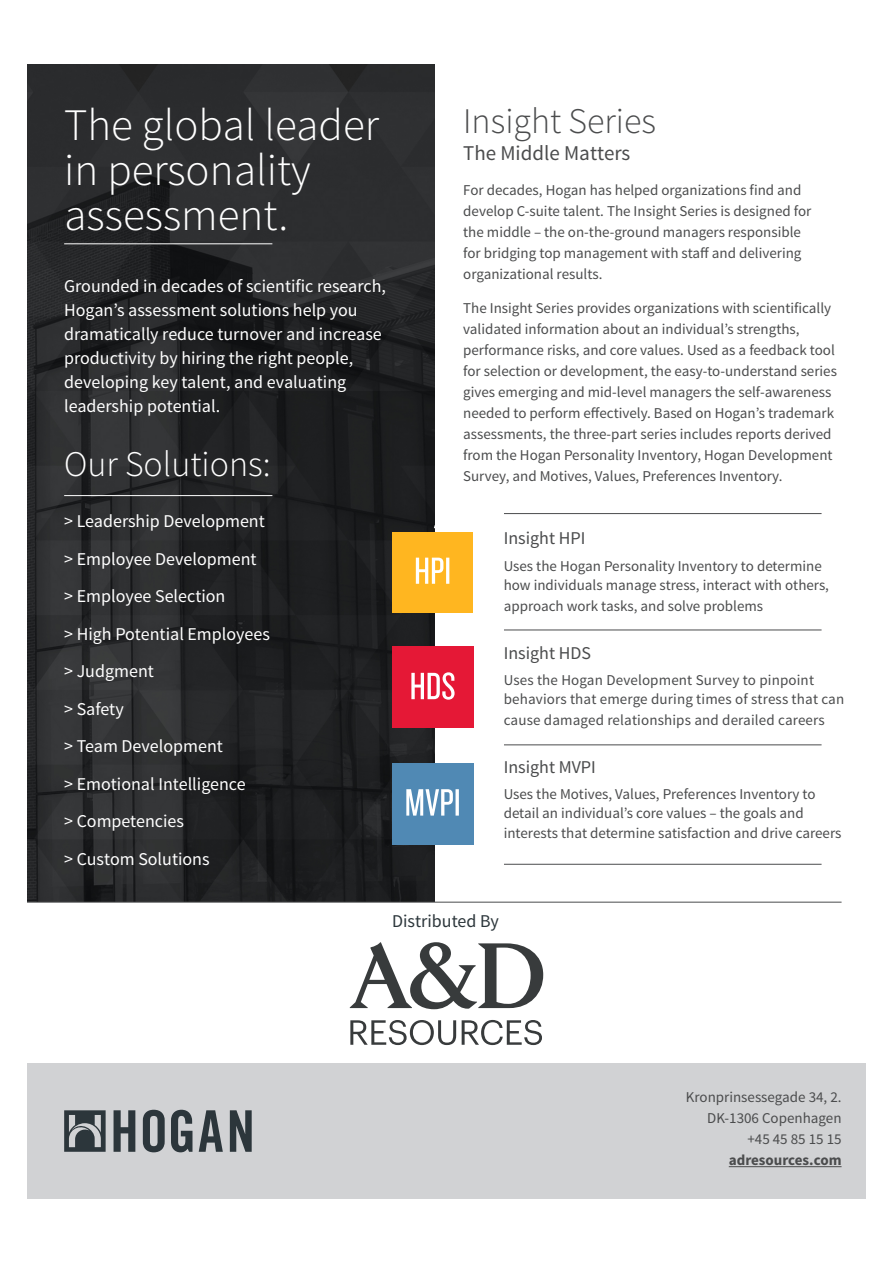
<style>
.page{position:relative;width:893px;height:1263px;background:#fff}
.page>*{position:absolute;margin:0;border:0;box-sizing:border-box;transform-origin:0 0}
.t1{font:300 45px/45px "Source Sans Pro";color:#fff}
.t2{font:300 36px "Source Sans Pro";color:#fff}
.t3{font:300 36px "Source Sans Pro";color:#4b4c4d}
.t4{font:21px "Source Sans Pro";color:#4b4c4d}
.t5{font:18px/24px "Source Sans Pro";color:#fff}
.t6{font:18px "Source Sans Pro";color:#4b4c4d}
.t7{font:18px "Source Sans Pro";color:#2c363b}
.t8{font:15px/21px "Source Sans Pro";color:#4b4c4d}
.t9{font:700 15px "Source Sans Pro";color:#4b4c4d}
</style>
<div class="page">
<img style="left:27px;top:64px;width:407px;height:837px">
<div style="left:27px;top:1063px;width:839px;height:135px;background:#d1d2d4"></div>
<hr style="left:64px;top:243px;width:208px;height:1px;background:#fff">
<hr style="left:504px;top:630px;width:318px;height:1px;background:#4b4c4d">
<hr style="left:504px;top:744px;width:318px;height:1px;background:#4b4c4d">
<hr style="left:504px;top:864px;width:318px;height:1px;background:#4b4c4d">
<svg style="left:64px;top:1110px;width:42px;height:42px"></svg>
<svg style="left:114px;top:1110px;width:138px;height:42px"></svg>
<hr style="left:729px;top:1166px;width:113px;height:1px;background:#4b4c4d">
<svg style="left:433px;top:524px;width:6px;height:9px"></svg>
<hr style="left:64px;top:495px;width:208px;height:1px;background:#fff">
<hr style="left:504px;top:513px;width:318px;height:1px;background:#4b4c4d">
<div style="left:392px;top:533px;width:81px;height:80px;background:#ffb620"></div>
<svg style="left:416px;top:558px;width:33px;height:26px"></svg>
<div style="left:392px;top:646px;width:81px;height:81px;background:#e51836"></div>
<svg style="left:411px;top:672px;width:44px;height:28px"></svg>
<div style="left:392px;top:763px;width:81px;height:81px;background:#5089b4"></div>
<svg style="left:406px;top:789px;width:53px;height:27px"></svg>
<hr style="left:27px;top:902px;width:815px;height:1px;background:#4b4c4d">
<svg style="left:350px;top:942px;width:193px;height:67px"></svg>
<svg style="left:350px;top:1020px;width:106px;height:25px"></svg>
<svg style="left:462px;top:1020px;width:80px;height:25px"></svg>
<p class="t1" style="left:64px;top:103px;width:316px">The global leader in personality assessment.</p>
<p class="t5" style="left:64px;top:274px;width:323px">Grounded in decades of scientific research, Hogan’s assessment solutions help you dramatically reduce turnover and increase productivity by hiring the right people, developing key talent, and evaluating leadership potential.</p>
<p class="t2" style="left:64px;top:443px;width:208px">Our Solutions:</p>
<p class="t5" style="left:64px;top:510px;width:202px">&gt; Leadership Development</p>
<p class="t5" style="left:64px;top:547px;width:194px">&gt; Employee Development</p>
<p class="t5" style="left:64px;top:585px;width:163px">&gt; Employee Selection</p>
<p class="t5" style="left:64px;top:622px;width:207px">&gt; High Potential Employees</p>
<p class="t5" style="left:64px;top:660px;width:91px">&gt; Judgment</p>
<p class="t5" style="left:64px;top:697px;width:61px">&gt; Safety</p>
<p class="t5" style="left:64px;top:735px;width:160px">&gt; Team Development</p>
<p class="t5" style="left:64px;top:772px;width:183px">&gt; Emotional Intelligence</p>
<p class="t5" style="left:64px;top:810px;width:121px">&gt; Competencies</p>
<p class="t5" style="left:64px;top:847px;width:147px">&gt; Custom Solutions</p>
<p class="t3" style="left:463px;top:99px;width:194px">Insight Series</p>
<p class="t4" style="left:463px;top:140px;width:169px">The Middle Matters</p>
<p class="t8" style="left:463px;top:180px;width:350px">For decades, Hogan has helped organizations find and develop C-suite talent. The Insight Series is designed for the middle – the on-the-ground managers responsible for bridging top management with staff and delivering organizational results.</p>
<p class="t8" style="left:463px;top:298px;width:375px">The Insight Series provides organizations with scientifically validated information about an individual’s strengths, performance risks, and core values. Used as a feedback tool for selection or development, the easy-to-understand series gives emerging and mid-level managers the self-awareness needed to perform effectively. Based on Hogan’s trademark assessments, the three-part series includes reports derived from the Hogan Personality Inventory, Hogan Development Survey, and Motives, Values, Preferences Inventory.</p>
<p class="t6" style="left:504px;top:527px;width:83px">Insight HPI</p>
<p class="t8" style="left:504px;top:556px;width:327px;line-height:19.5px">Uses the Hogan Personality Inventory to determine how individuals manage stress, interact with others,</p>
<p class="t8" style="left:504px;top:596px;width:261px">approach work tasks, and solve problems</p>
<p class="t6" style="left:504px;top:641px;width:89px">Insight HDS</p>
<p class="t8" style="left:504px;top:670px;width:342px;line-height:19.5px">Uses the Hogan Development Survey to pinpoint behaviors that emerge during times of stress that can</p>
<p class="t8" style="left:504px;top:710px;width:322px">cause damaged relationships and derailed careers</p>
<p class="t6" style="left:504px;top:755px;width:94px">Insight MVPI</p>
<p class="t8" style="left:504px;top:784px;width:339px;line-height:19.5px">Uses the Motives, Values, Preferences Inventory to detail an individual’s core values – the goals and interests that determine satisfaction and drive careers</p>
<p class="t7" style="left:392px;top:910px;width:108px">Distributed By</p>
<p class="t8" style="left:686px;top:1087px;width:157px">Kronprinsessegade 34, 2.</p>
<p class="t8" style="left:707px;top:1108px;width:136px">DK-1306 Copenhagen</p>
<p class="t8" style="left:747px;top:1129px;width:96px">+45 45 85 15 15</p>
<p class="t9" style="left:729px;top:1150px;width:114px">adresources.com</p>
</div>
